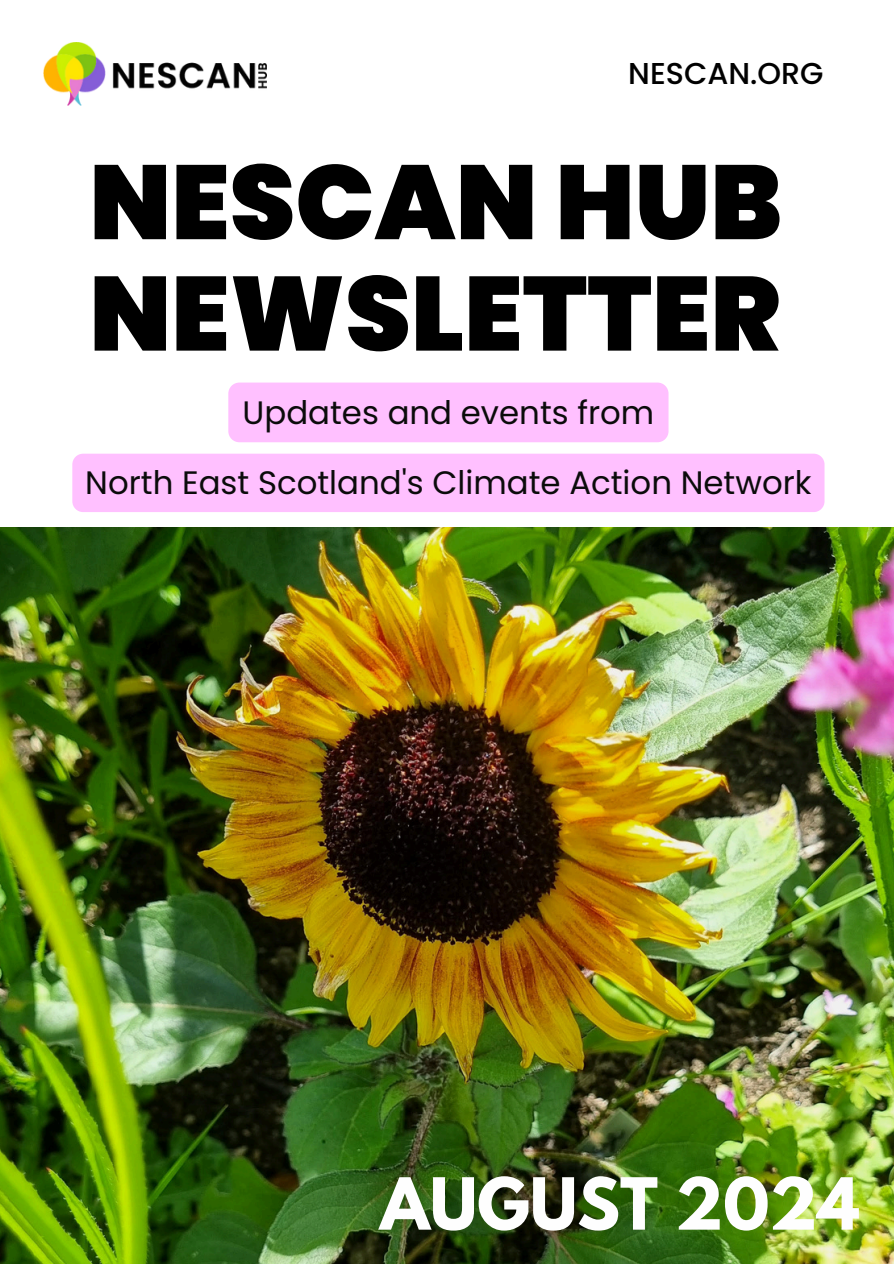
<style>
.page{position:relative;width:894px;height:1264px;background:#fff}
.page>*{position:absolute;margin:0;border:0;box-sizing:border-box;transform-origin:0 0}
.t1{font:900 105px/111.3px "Poppins";color:#000}
.t2{font:700 63.6px "League Spartan";color:#fefefe}
.t3{font:32.4px "Poppins";color:#0b0b0b}
.t4{font:500 30.15px "Poppins";color:#000}
</style>
<div class="page">
<img style="left:43px;top:43px;width:223px;height:63px">
<img style="left:0;top:528px;width:893px;height:735px">
<div style="left:228px;top:382px;width:440px;height:60px;background:#ffc0ff"></div>
<div style="left:72px;top:453px;width:752px;height:59px;background:#ffc0ff;border-radius:11px"></div>
<p class="t4" style="left:628px;top:52px;width:197px">NESCAN.ORG</p>
<p class="t1" style="left:89px;top:147px;width:694px">NESCAN HUB<br>NEWSLETTER</p>
<h1 class="t3" style="left:242px;top:389px;width:413px">Updates and events from</h1>
<p class="t3" style="left:85px;top:460px;width:727px">North East Scotland's Climate Action Network</p>
<h2 class="t2" style="left:380px;top:1172px;width:481px">AUGUST 2024</h2>
</div>
